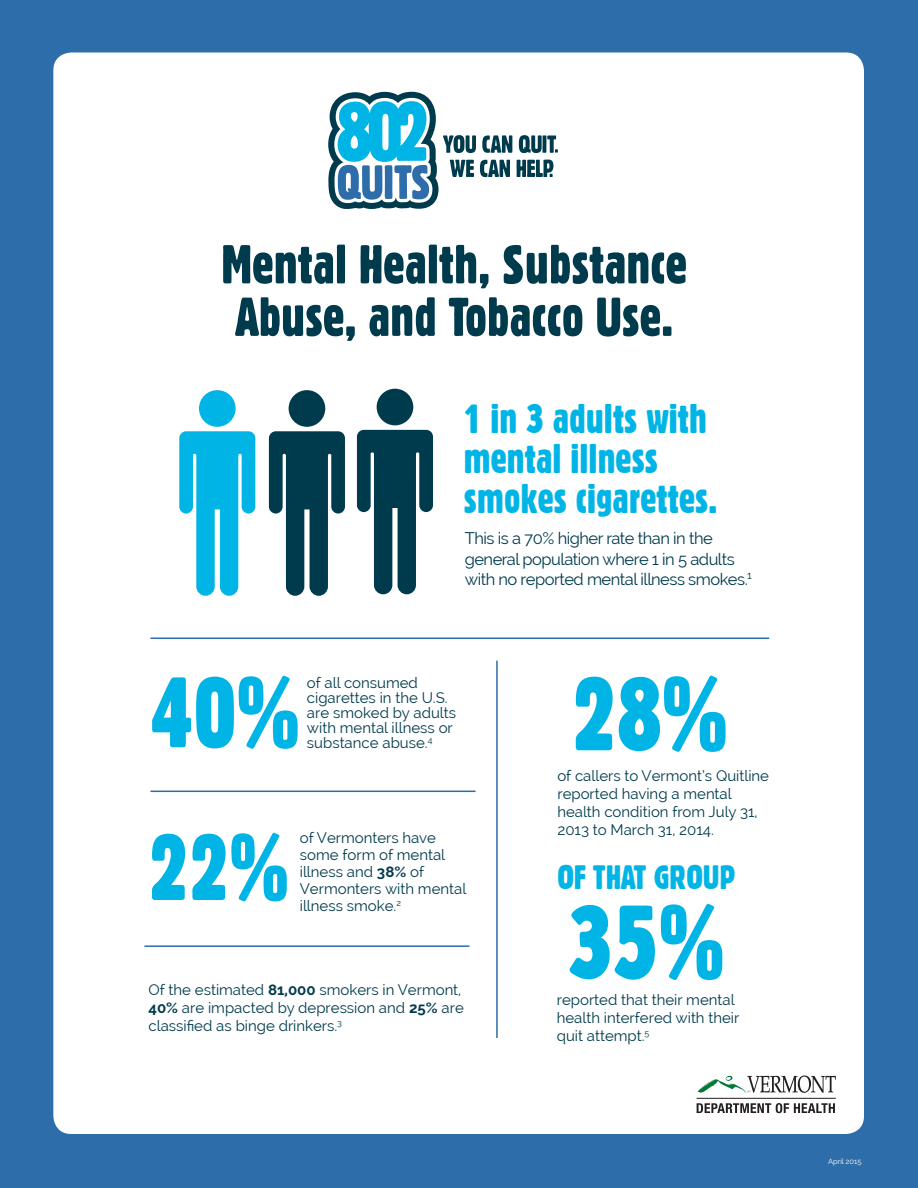
<style>
.page{position:relative;width:918px;height:1188px;background:#fff}
.page>*{position:absolute;margin:0;border:0;box-sizing:border-box;transform-origin:0 0}
.t1{font:100.5px "Gothic 821 Condensed BT";color:#00b5e6}
.t2{font:96.3px "Gothic 821 Condensed BT";color:#00b5e6}
.t3{font:90.45px "Gothic 821 Condensed BT";color:#00b5e6}
.t4{font:53.25px/52.5px "Gothic 821 Condensed BT";color:#003b4d}
.t5{font:39.6px/39.6px "Gothic 821 Condensed BT";color:#00b5e6}
.t6{font:33px "Gothic 821 Condensed BT";color:#00b5e6}
.t7{font:16.5px/20.5px "Raleway";letter-spacing:-.03em;color:#003b4d}
.t8{font:15px/18px "Raleway";color:#003b4d}
.t9{font:7.5px "Raleway";color:#fff}
.s1{font-weight:700}
</style>
<div class="page">
<div style="left:1px;top:0;width:917px;height:1188px;background:#2d6da9"></div>
<div style="left:53px;top:52px;width:811px;height:1082px;background:#fff;border-radius:18px"></div>
<svg style="left:328px;top:92px;width:230px;height:117px"></svg>
<svg style="left:698px;top:1076px;width:138px;height:17px"></svg>
<hr style="left:697px;top:1098px;width:139px;height:1px;background:#231f20">
<svg style="left:697px;top:1103px;width:138px;height:10px"></svg>
<hr style="left:150px;top:791px;width:326px;height:1px;background:#2d6da9">
<svg style="left:179px;top:390px;width:76px;height:206px"></svg>
<svg style="left:269px;top:390px;width:76px;height:206px"></svg>
<svg style="left:357px;top:389px;width:76px;height:205px"></svg>
<hr style="left:496px;top:661px;width:2px;height:377px;background:#2d6da9">
<hr style="left:150px;top:638px;width:619px;height:1px;background:#2d6da9">
<hr style="left:144px;top:945px;width:325px;height:2px;background:#2d6da9">
<p class="t4" style="left:221px;top:238px;width:467px">Mental Health, Substance<br>Abuse, and Tobacco Use.</p>
<p class="t5" style="left:464px;top:399px;width:255px">1 in 3 adults with mental illness smokes cigarettes.</p>
<p class="t7" style="left:465px;top:528px;width:289px">This is a 70% higher rate than in the general population where 1 in 5 adults with no reported mental illness smokes.<sup>1</sup></p>
<p class="t2" style="left:150px;top:655px;width:151px">40%</p>
<p class="t8" style="left:307px;top:675px;width:151px;line-height:15px">of all consumed cigarettes in the U.S. are smoked by adults with mental illness or substance abuse.<sup>4</sup></p>
<p class="t1" style="left:572px;top:654px;width:157px">28%</p>
<p class="t3" style="left:149px;top:813px;width:142px">22%</p>
<p class="t8" style="left:300px;top:829px;width:168px;line-height:17.1px">of Vermonters have some form of mental illness and <span class="s1">38%</span> of<br>Vermonters with mental illness smoke.<sup>2</sup></p>
<p class="t8" style="left:149px;top:980px;width:317px">Of the estimated <span class="s1">81,000</span> smokers in Vermont,<br><span class="s1">40%</span> are impacted by depression and <span class="s1">25%</span> are classified as binge drinkers.<sup>3</sup></p>
<p class="t8" style="left:557px;top:767px;width:213px">of callers to Vermont’s Quitline reported having a mental health condition from July 31,<br>2013 to March 31, 2014.</p>
<p class="t6" style="left:557px;top:857px;width:180px">OF THAT GROUP</p>
<p class="t1" style="left:569px;top:882px;width:157px">35%</p>
<p class="t8" style="left:557px;top:991px;width:184px">reported that their mental health interfered with their quit attempt.<sup>5</sup></p>
<p class="t9" style="left:828px;top:1157px;width:35px">April 2015</p>
</div>
